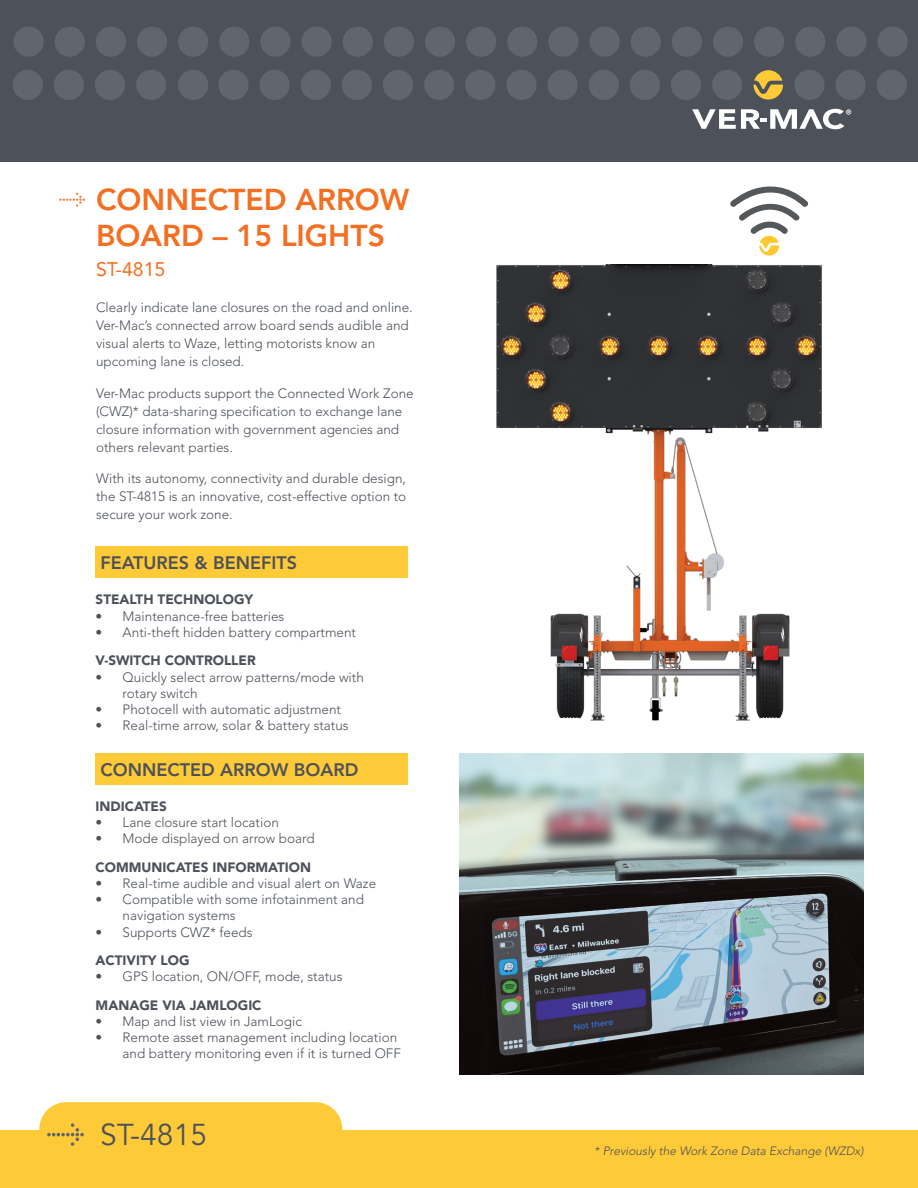
<style>
.page{position:relative;width:918px;height:1188px;background:#fff}
.page>*{position:absolute;margin:0;border:0;box-sizing:border-box;transform-origin:0 0}
.t1{font:800 30px/36px "Avenir LT Std";color:#f36f21}
.t2{font:30px "Avenir LT Std";color:#4d525a}
.t3{font:19.5px "Avenir LT Std";color:#f36f21}
.t4{font:800 18px "Avenir LT Std";color:#4d525a}
.t5{font:300 13.5px/18px "Avenir LT Std";color:#4d525a}
.t6{font:900 13.5px "Avenir LT Std";color:#4d525a}
.t7{font:italic 300 12px "Avenir LT Std";color:#4d525a}
</style>
<div class="page">
<div style="left:0;top:1130px;width:918px;height:58px;background:#ffca38"></div>
<div style="left:39px;top:1102px;width:303px;height:72px;background:#ffca38;border-radius:27px"></div>
<svg style="left:47px;top:1123px;width:37px;height:23px"></svg>
<div style="left:0;top:0;width:918px;height:161px;background:#4d525a"></div>
<div style="left:14px;top:27px;width:30px;height:30px;background:#61656d;border-radius:50%"></div>
<div style="left:13px;top:70px;width:30px;height:30px;background:#61656d;border-radius:50%"></div>
<div style="left:384px;top:27px;width:30px;height:30px;background:#61656d;border-radius:50%"></div>
<div style="left:383px;top:70px;width:30px;height:30px;background:#61656d;border-radius:50%"></div>
<div style="left:178px;top:27px;width:30px;height:30px;background:#61656d;border-radius:50%"></div>
<div style="left:548px;top:27px;width:31px;height:30px;background:#61656d;border-radius:50%"></div>
<div style="left:547px;top:70px;width:31px;height:30px;background:#61656d;border-radius:50%"></div>
<div style="left:96px;top:27px;width:30px;height:30px;background:#61656d;border-radius:50%"></div>
<div style="left:95px;top:70px;width:30px;height:30px;background:#61656d;border-radius:50%"></div>
<div style="left:466px;top:27px;width:30px;height:30px;background:#61656d;border-radius:50%"></div>
<div style="left:465px;top:70px;width:30px;height:30px;background:#61656d;border-radius:50%"></div>
<div style="left:260px;top:27px;width:31px;height:30px;background:#61656d;border-radius:50%"></div>
<div style="left:259px;top:70px;width:31px;height:30px;background:#61656d;border-radius:50%"></div>
<div style="left:631px;top:27px;width:30px;height:30px;background:#61656d;border-radius:50%"></div>
<div style="left:630px;top:70px;width:30px;height:30px;background:#61656d;border-radius:50%"></div>
<div style="left:795px;top:27px;width:30px;height:30px;background:#61656d;border-radius:50%"></div>
<div style="left:794px;top:70px;width:31px;height:30px;background:#61656d;border-radius:50%"></div>
<div style="left:178px;top:70px;width:30px;height:30px;background:#61656d;border-radius:50%"></div>
<div style="left:55px;top:27px;width:30px;height:30px;background:#61656d;border-radius:50%"></div>
<div style="left:54px;top:70px;width:30px;height:30px;background:#61656d;border-radius:50%"></div>
<div style="left:425px;top:27px;width:30px;height:30px;background:#61656d;border-radius:50%"></div>
<div style="left:424px;top:70px;width:30px;height:30px;background:#61656d;border-radius:50%"></div>
<div style="left:137px;top:27px;width:30px;height:30px;background:#61656d;border-radius:50%"></div>
<div style="left:136px;top:70px;width:30px;height:30px;background:#61656d;border-radius:50%"></div>
<div style="left:507px;top:27px;width:30px;height:30px;background:#61656d;border-radius:50%"></div>
<div style="left:506px;top:70px;width:31px;height:30px;background:#61656d;border-radius:50%"></div>
<div style="left:343px;top:27px;width:30px;height:30px;background:#61656d;border-radius:50%"></div>
<div style="left:342px;top:70px;width:30px;height:30px;background:#61656d;border-radius:50%"></div>
<div style="left:713px;top:27px;width:30px;height:30px;background:#61656d;border-radius:50%"></div>
<div style="left:712px;top:70px;width:30px;height:30px;background:#61656d;border-radius:50%"></div>
<div style="left:878px;top:27px;width:30px;height:30px;background:#61656d;border-radius:50%"></div>
<div style="left:877px;top:70px;width:30px;height:30px;background:#61656d;border-radius:50%"></div>
<div style="left:219px;top:27px;width:30px;height:30px;background:#61656d;border-radius:50%"></div>
<div style="left:218px;top:70px;width:31px;height:30px;background:#61656d;border-radius:50%"></div>
<div style="left:589px;top:27px;width:31px;height:30px;background:#61656d;border-radius:50%"></div>
<div style="left:589px;top:70px;width:30px;height:30px;background:#61656d;border-radius:50%"></div>
<div style="left:754px;top:27px;width:30px;height:30px;background:#61656d;border-radius:50%"></div>
<div style="left:302px;top:27px;width:30px;height:30px;background:#61656d;border-radius:50%"></div>
<div style="left:301px;top:70px;width:30px;height:30px;background:#61656d;border-radius:50%"></div>
<div style="left:672px;top:27px;width:30px;height:30px;background:#61656d;border-radius:50%"></div>
<div style="left:671px;top:70px;width:30px;height:30px;background:#61656d;border-radius:50%"></div>
<div style="left:836px;top:27px;width:31px;height:30px;background:#61656d;border-radius:50%"></div>
<div style="left:835px;top:70px;width:31px;height:30px;background:#61656d;border-radius:50%"></div>
<svg style="left:754px;top:70px;width:29px;height:30px"></svg>
<svg style="left:692px;top:109px;width:159px;height:20px"></svg>
<div style="left:96px;top:547px;width:312px;height:31px;background:#ffca38"></div>
<svg style="left:59px;top:193px;width:26px;height:14px"></svg>
<div style="left:96px;top:753px;width:312px;height:32px;background:#ffca38"></div>
<img style="left:496px;top:265px;width:326px;height:456px">
<svg style="left:730px;top:186px;width:78px;height:70px"></svg>
<img style="left:459px;top:753px;width:405px;height:321px">
<h1 class="t1" style="left:96px;top:182px;width:315px">CONNECTED ARROW<br>BOARD – 15 LIGHTS</h1>
<h2 class="t3" style="left:96px;top:258px;width:71px">ST-4815</h2>
<p class="t5" style="left:96px;top:299px;width:318px">Clearly indicate lane closures on the road and online.<br>Ver-Mac’s connected arrow board sends audible and visual alerts to Waze, letting motorists know an upcoming lane is closed.</p>
<p class="t5" style="left:96px;top:384px;width:319px">Ver-Mac products support the Connected Work Zone (CWZ)* data-sharing specification to exchange lane closure information with government agencies and others relevant parties.</p>
<p class="t5" style="left:96px;top:470px;width:312px;text-align:justify">With its autonomy, connectivity and durable design, the ST-4815 is an innovative, cost-effective option to secure your work zone.</p>
<h3 class="t4" style="left:100px;top:552px;width:198px">FEATURES &amp; BENEFITS</h3>
<p class="t6" style="left:96px;top:592px;width:159px">STEALTH TECHNOLOGY</p>
<p class="t5" style="left:96px;top:607px;width:190px">• Maintenance-free batteries</p>
<p class="t5" style="left:96px;top:623px;width:262px">• Anti-theft hidden battery compartment</p>
<p class="t6" style="left:96px;top:652px;width:162px">V-SWITCH CONTROLLER</p>
<p class="t5" style="left:123px;top:669px;width:243px;line-height:16.2px;text-indent:-27px">• Quickly select arrow patterns/mode with rotary switch</p>
<p class="t5" style="left:96px;top:700px;width:247px">• Photocell with automatic adjustment</p>
<p class="t5" style="left:96px;top:717px;width:255px">• Real-time arrow, solar &amp; battery status</p>
<h3 class="t4" style="left:100px;top:759px;width:259px">CONNECTED ARROW BOARD</h3>
<p class="t6" style="left:96px;top:798px;width:73px">INDICATES</p>
<p class="t5" style="left:96px;top:813px;width:185px">• Lane closure start location</p>
<p class="t5" style="left:96px;top:830px;width:221px">• Mode displayed on arrow board</p>
<p class="t6" style="left:96px;top:859px;width:217px">COMMUNICATES INFORMATION</p>
<p class="t5" style="left:96px;top:874px;width:282px">• Real-time audible and visual alert on Waze</p>
<p class="t5" style="left:123px;top:891px;width:243px;line-height:16.2px;text-indent:-27px">• Compatible with some infotainment and navigation systems</p>
<p class="t5" style="left:96px;top:923px;width:159px">• Supports CWZ* feeds</p>
<p class="t6" style="left:96px;top:952px;width:95px">ACTIVITY LOG</p>
<p class="t5" style="left:96px;top:968px;width:248px">• GPS location, ON/OFF, mode, status</p>
<p class="t6" style="left:96px;top:997px;width:167px">MANAGE VIA JAMLOGIC</p>
<p class="t5" style="left:96px;top:1012px;width:208px">• Map and list view in JamLogic</p>
<p class="t5" style="left:96px;top:1029px;width:307px;line-height:16.2px;text-align:right">• Remote asset management including location and battery monitoring even if it is turned OFF</p>
<h1 class="t2" style="left:100px;top:1118px;width:108px">ST-4815</h1>
<p class="t7" style="left:594px;top:1144px;width:271px">* Previously the Work Zone Data Exchange (WZDx)</p>
</div>
